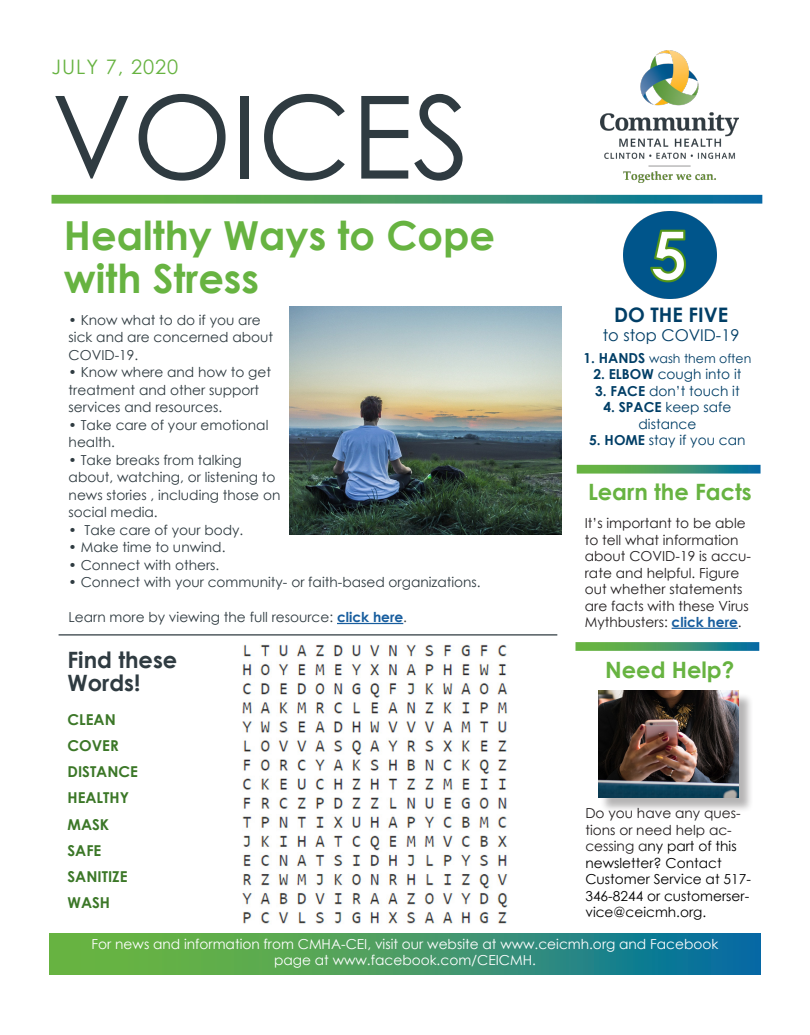
<style>
.page{position:relative;width:810px;height:1035px;background:#fff}
.page>*{position:absolute;margin:0;border:0;box-sizing:border-box;transform-origin:0 0}
.t1{font:115px "Century Gothic";color:#2f3b41}
.t2{font:700 40px "Century Gothic";color:#67b341}
.t3{font:700 22.5px "Century Gothic";color:#67b341}
.t4{font:700 22.5px/23.8px "Century Gothic";color:#2f3b41}
.t5{font:20px "Century Gothic";letter-spacing:.05em;color:#67b341}
.t6{font:700 20px "Century Gothic";color:#003e66}
.t7{font:16.25px "Century Gothic";color:#003e66}
.t8{font:700 15px "Century Gothic";color:#3b7727}
.t9{font:13.75px/17.5px "Century Gothic";color:#2f3b41}
.t10{font:13.75px/16.5px "Century Gothic";color:#231f20}
.t11{font:13.75px/16.5px "Century Gothic";color:#000}
.t12{font:13.75px/16.5px "Century Gothic";color:#fff;text-align:center}
.t13{font:13.75px "Century Gothic";color:#003e66}
.t14{font:12.5px "Century Gothic";color:#003e66}
.s1{font-weight:700;color:#175d9e}
.s2{font-weight:700;font-size:13.75px}
.s3{font-weight:700}
.s4{color:#231f20}
</style>
<div class="page">
<img style="left:242px;top:624px;width:266px;height:300px">
<img style="left:601px;top:50px;width:138px;height:133px">
<svg style="left:52px;top:195px;width:710px;height:9px;background:#499c71"></svg>
<hr style="left:337px;top:623px;width:66px;height:1px;background:#175d9e">
<hr style="left:672px;top:628px;width:66px;height:1px;background:#175d9e">
<svg style="left:575px;top:642px;width:184px;height:9px;background:#469a6e"></svg>
<svg style="left:577px;top:465px;width:184px;height:9px;background:#4a9c71"></svg>
<img style="left:624px;top:212px;width:92px;height:87px">
<svg style="left:50px;top:933px;width:710px;height:41px;background:#40976a"></svg>
<div style="left:600px;top:693px;width:154px;height:120px;background:#231f20;opacity:.33"></div>
<img style="left:598px;top:691px;width:141px;height:106px">
<hr style="left:59px;top:634px;width:498px;height:2px;background:#2f3b41">
<img style="left:289px;top:307px;width:272px;height:228px">
<p class="t5" style="left:52px;top:53px;width:128px">JULY 7, 2020</p>
<p class="t1" style="left:52px;top:57px;width:420px">VOICES</p>
<p class="t2" style="left:64px;top:205px;width:433px">Healthy Ways to Cope</p>
<p class="t2" style="left:64px;top:248px;width:197px">with Stress</p>
<p class="t9" style="left:69px;top:311px;width:206px">• Know what to do if you are sick and are concerned about<br>COVID-19.</p>
<p class="t9" style="left:69px;top:363px;width:204px">• Know where and how to get treatment and other support services and resources.</p>
<p class="t9" style="left:69px;top:416px;width:201px">• Take care of your emotional health.</p>
<p class="t9" style="left:69px;top:451px;width:213px">• Take breaks from talking about, watching, or listening to news stories , including those on social media.</p>
<p class="t9" style="left:69px;top:521px;width:176px">• Take care of your body.</p>
<p class="t9" style="left:69px;top:538px;width:158px">• Make time to unwind.</p>
<p class="t9" style="left:69px;top:556px;width:152px">• Connect with others.</p>
<p class="t9" style="left:69px;top:573px;width:414px">• Connect with your community- or faith-based organizations.</p>
<p class="t9" style="left:69px;top:608px;width:340px">Learn more by viewing the full resource: <span class="s1">click here</span>.</p>
<p class="t4" style="left:68px;top:647px;width:111px">Find these<br>Words!</p>
<p class="t8" style="left:68px;top:708px;width:50px">CLEAN</p>
<p class="t8" style="left:68px;top:734px;width:53px">COVER</p>
<p class="t8" style="left:68px;top:760px;width:72px">DISTANCE</p>
<p class="t8" style="left:68px;top:787px;width:63px">HEALTHY</p>
<p class="t8" style="left:68px;top:813px;width:43px">MASK</p>
<p class="t8" style="left:68px;top:839px;width:35px">SAFE</p>
<p class="t8" style="left:68px;top:865px;width:61px">SANITIZE</p>
<p class="t8" style="left:68px;top:892px;width:44px">WASH</p>
<p class="t6" style="left:614px;top:299px;width:116px">DO THE FIVE</p>
<p class="t7" style="left:603px;top:324px;width:138px">to stop COVID-19</p>
<p class="t14" style="left:584px;top:349px;width:169px"><span class="s2">1. HANDS</span> wash them often</p>
<p class="t13" style="left:593px;top:364px;width:150px"><span class="s3">2. ELBOW</span> cough into it</p>
<p class="t13" style="left:595px;top:381px;width:146px"><span class="s3">3. FACE</span> don’t touch it</p>
<p class="t13" style="left:603px;top:397px;width:130px"><span class="s3">4. SPACE</span> keep safe</p>
<p class="t13" style="left:639px;top:414px;width:59px">distance</p>
<p class="t13" style="left:589px;top:430px;width:158px"><span class="s3">5. HOME</span> stay if you can</p>
<p class="t3" style="left:588px;top:475px;width:165px">Learn the Facts</p>
<p class="t10" style="left:585px;top:515px;width:168px">It’s important to be able to tell what information about COVID-19 is accu&shy;rate and helpful. Figure out whether statements are facts with these Virus<br>Mythbusters: <span class="s1">click here</span>.</p>
<p class="t3" style="left:605px;top:653px;width:131px">Need Help?</p>
<p class="t11" style="left:585px;top:805px;width:167px"><span class="s4">Do you have any ques&shy;tions or need help ac&shy;cessing a</span>ny part of this newsletter? Contact<br>Customer Service at 517-<br>346-8244 or customerser&shy;vice@ceicmh.org.</p>
<p class="t12" style="left:92px;top:935px;width:628px">For news and information from CMHA-CEI, visit our website at www.ceicmh.org and Facebook page at www.facebook.com/CEICMH.</p>
</div>
